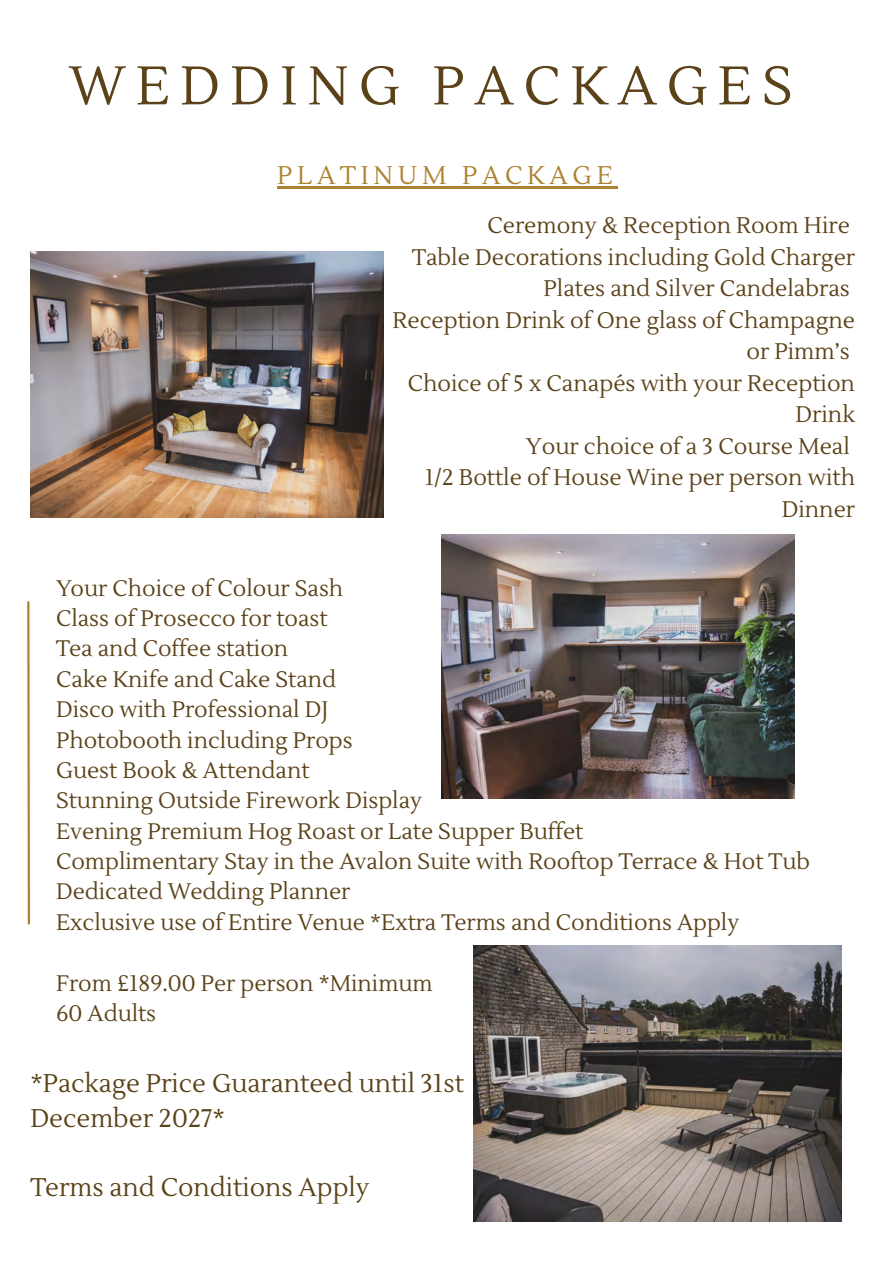
<style>
.page{position:relative;width:893px;height:1263px;background:#fff}
.page>*{position:absolute;margin:0;border:0;box-sizing:border-box;transform-origin:0 0}
.t1{font:54px "Lustria";letter-spacing:.185em;color:#5b4218}
.t2{font:25.5px/34.8px "Lustria";color:#5b4218}
.t3{font:25.5px "Lustria";letter-spacing:.185em;color:#ad8330}
.t4{font:22.5px/31.5px "Lustria";color:#5b4218;text-align:right}
.t5{font:22.35px "Lustria";color:#5b4218}
</style>
<div class="page">
<img style="left:30px;top:251px;width:353px;height:266px">
<img style="left:442px;top:534px;width:352px;height:264px">
<img style="left:474px;top:945px;width:367px;height:275px">
<hr style="left:277px;top:186px;width:340px;height:3px;background:#ad8330">
<svg style="left:27px;top:601px;width:3px;height:324px"></svg>
<p class="t1" style="left:69px;top:53px;width:725px">WEDDING PACKAGES</p>
<p class="t3" style="left:277px;top:160px;width:337px">PLATINUM PACKAGE</p>
<h1 class="t4" style="left:487px;top:210px;width:364px">Ceremony &amp; Reception Room Hire</h1>
<p class="t4" style="left:412px;top:242px;width:444px">Table Decorations including Gold Charger<br>Plates and Silver Candelabras</p>
<h2 class="t4" style="left:392px;top:305px;width:464px">Reception Drink of One glass of Champagne or Pimm’s</h2>
<p class="t4" style="left:407px;top:368px;width:449px">Choice of 5 x Canapés with your Reception<br>Drink</p>
<p class="t4" style="left:526px;top:431px;width:325px">Your choice of a 3 Course Meal</p>
<p class="t4" style="left:425px;top:462px;width:431px">1/2 Bottle of House Wine per person with<br>Dinner</p>
<p class="t5" style="left:56px;top:574px;width:289px">Your Choice of Colour Sash</p>
<p class="t5" style="left:56px;top:604px;width:273px">Class of Prosecco for toast</p>
<p class="t5" style="left:56px;top:634px;width:234px">Tea and Coffee station</p>
<p class="t5" style="left:56px;top:665px;width:281px">Cake Knife and Cake Stand</p>
<p class="t5" style="left:56px;top:695px;width:274px">Disco with Professional DJ</p>
<p class="t5" style="left:56px;top:726px;width:298px">Photobooth including Props</p>
<p class="t5" style="left:56px;top:756px;width:255px">Guest Book &amp; Attendant</p>
<p class="t5" style="left:56px;top:786px;width:367px">Stunning Outside Firework Display</p>
<p class="t5" style="left:56px;top:817px;width:529px">Evening Premium Hog Roast or Late Supper Buffet</p>
<p class="t5" style="left:56px;top:847px;width:755px">Complimentary Stay in the Avalon Suite with Rooftop Terrace &amp; Hot Tub</p>
<p class="t5" style="left:56px;top:877px;width:296px">Dedicated Wedding Planner</p>
<p class="t5" style="left:56px;top:908px;width:684px">Exclusive use of Entire Venue *Extra Terms and Conditions Apply</p>
<p class="t5" style="left:56px;top:969px;width:378px">From £189.00 Per person *Minimum</p>
<p class="t5" style="left:56px;top:999px;width:102px">60 Adults</p>
<p class="t2" style="left:30px;top:1066px;width:435px">*Package Price Guaranteed until 31st<br>December 2027*</p>
<p class="t2" style="left:30px;top:1170px;width:340px">Terms and Conditions Apply</p>
</div>
